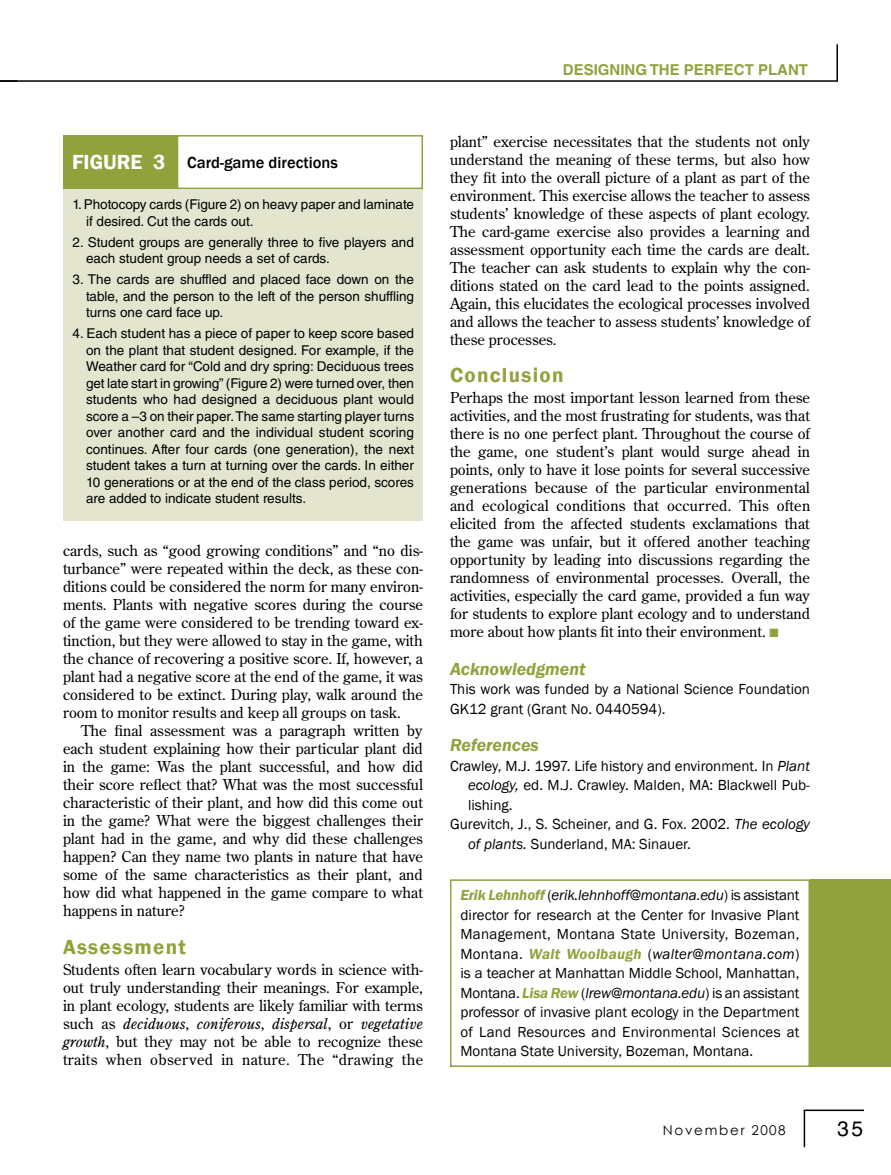
<style>
.page{position:relative;width:891px;height:1175px;background:#fff}
.page>*{position:absolute;margin:0;border:0;box-sizing:border-box;transform-origin:0 0}
.t1{font:600 21px "Franklin Gothic";letter-spacing:.065em;color:#91a23d}
.t2{font:21px "Helvetica LT Std";color:#000}
.t3{font:italic 600 18px "Franklin Gothic";color:#91a23d}
.t4{font:500 16.5px "Franklin Gothic";color:#000}
.t5{font:15px/18px "Century Old Style Std";color:#000;text-align:justify}
.t6{font:15px/19.5px "Franklin Gothic";color:#000}
.t7{font:700 15px "Helvetica LT Std";color:#91a23d}
.t8{font:13.5px/16.5px "Helvetica LT Std";color:#000}
.t9{font:13.5px "Century Gothic";letter-spacing:.13em;color:#000}
.s1{font-weight:600;font-size:21px;color:#fff}
.s2{font-style:italic}
.s3{color:#91a23d}
.s4{font-weight:600;font-style:italic;color:#91a23d}
</style>
<div class="page">
<hr style="left:0;top:80px;width:838px;height:2px;background:#000">
<hr style="left:836px;top:44px;width:2px;height:37px;background:#000">
<hr style="left:804px;top:1109px;width:60px;height:2px;background:#000">
<hr style="left:804px;top:1110px;width:1px;height:37px;background:#000">
<div style="left:177px;top:135px;width:246px;height:54px;border:1px solid #91a23d"></div>
<div style="left:63px;top:135px;width:115px;height:54px;background:#91a23d"></div>
<div style="left:64px;top:189px;width:359px;height:331px;background:#e4e5ce"></div>
<div style="left:450px;top:879px;width:360px;height:187px;border:2px solid #91a23d"></div>
<div style="left:810px;top:879px;width:81px;height:187px;background:#91a23d"></div>
<p class="t4" style="left:72px;top:152px;width:267px"><span class="s1">FIGURE 3</span> Card-game directions</p>
<p class="t8" style="left:86px;top:196px;width:329px;text-indent:-14px">1. Photocopy cards (Figure 2) on heavy paper and laminate if desired. Cut the cards out.</p>
<p class="t8" style="left:86px;top:233px;width:329px;text-indent:-14px">2. Student groups are generally three to five players and each student group needs a set of cards.</p>
<p class="t8" style="left:86px;top:271px;width:329px;text-align:justify;text-indent:-14px">3. The cards are shuffled and placed face down on the table, and the person to the left of the person shuffling turns one card face up.</p>
<p class="t8" style="left:86px;top:325px;width:330px;text-align:justify;text-indent:-14px">4. Each student has a piece of paper to keep score based on the plant that student designed. For example, if the Weather card for “Cold and dry spring: Deciduous trees get late start in growing” (Figure 2) were turned over, then students who had designed a deciduous plant would score a –3 on their paper. The same starting player turns over another card and the individual student scoring continues. After four cards (one generation), the next student takes a turn at turning over the cards. In either 10 generations or at the end of the class period, scores are added to indicate student results.</p>
<p class="t5" style="left:63px;top:541px;width:362px">cards, such as “good growing conditions” and “no dis&shy;turbance” were repeated within the deck, as these con&shy;ditions could be considered the norm for many environ&shy;ments. Plants with negative scores during the course of the game were considered to be trending toward ex&shy;tinction, but they were allowed to stay in the game, with the chance of recovering a positive score. If, however, a plant had a negative score at the end of the game, it was considered to be extinct. During play, walk around the room to monitor results and keep all groups on task.</p>
<p class="t5" style="left:63px;top:721px;width:362px;text-indent:18px">The final assessment was a paragraph written by each student explaining how their particular plant did in the game: Was the plant successful, and how did their score reflect that? What was the most successful characteristic of their plant, and how did this come out in the game? What were the biggest challenges their plant had in the game, and why did these challenges happen? Can they name two plants in nature that have some of the same characteristics as their plant, and how did what happened in the game compare to what happens in nature?</p>
<h1 class="t1" style="left:63px;top:934px;width:125px">Assessment</h1>
<p class="t5" style="left:63px;top:960px;width:362px">Students often learn vocabulary words in science with&shy;out truly understanding their meanings. For example, in plant ecology, students are likely familiar with terms such as <span class="s2">deciduous</span>, <span class="s2">coniferous</span>, <span class="s2">dispersal</span>, or <span class="s2">vegetative growth</span>, but they may not be able to recognize these traits when observed in nature. The “drawing the</p>
<p class="t7" style="left:563px;top:60px;width:247px">DESIGNING THE PERFECT PLANT</p>
<p class="t5" style="left:450px;top:132px;width:362px">plant” exercise necessitates that the students not only understand the meaning of these terms, but also how they fit into the overall picture of a plant as part of the environment. This exercise allows the teacher to assess students’ knowledge of these aspects of plant ecology.<br>The card-game exercise also provides a learning and assessment opportunity each time the cards are dealt.<br>The teacher can ask students to explain why the con&shy;ditions stated on the card lead to the points assigned.<br>Again, this elucidates the ecological processes involved and allows the teacher to assess students’ knowledge of these processes.</p>
<h1 class="t1" style="left:450px;top:362px;width:115px">Conclusion</h1>
<p class="t5" style="left:450px;top:388px;width:362px">Perhaps the most important lesson learned from these activities, and the most frustrating for students, was that there is no one perfect plant. Throughout the course of the game, one student’s plant would surge ahead in points, only to have it lose points for several successive generations because of the particular environmental and ecological conditions that occurred. This often elicited from the affected students exclamations that the game was unfair, but it offered another teaching opportunity by leading into discussions regarding the randomness of environmental processes. Overall, the activities, especially the card game, provided a fun way for students to explore plant ecology and to understand more about how plants fit into their environment. <span class="s3">■</span></p>
<p class="t3" style="left:450px;top:657px;width:137px">Acknowledgment</p>
<p class="t6" style="left:450px;top:680px;width:362px">This work was funded by a National Science Foundation<br>GK12 grant (Grant No. 0440594).</p>
<p class="t3" style="left:450px;top:733px;width:90px">References</p>
<p class="t6" style="left:450px;top:756px;width:361px">Crawley, M.J. 1997. Life history and environment. In <span class="s2">Plant</span></p>
<p class="t6" style="left:468px;top:776px;width:343px"><span class="s2">ecology,</span> ed. M.J. Crawley. Malden, MA: Blackwell Pub-</p>
<p class="t6" style="left:468px;top:795px;width:46px">lishing.</p>
<p class="t6" style="left:450px;top:815px;width:361px">Gurevitch, J., S. Scheiner, and G. Fox. 2002. <span class="s2">The ecology</span></p>
<p class="t6" style="left:468px;top:834px;width:225px"><span class="s2">of plants.</span> Sunderland, MA: Sinauer.</p>
<p class="t6" style="left:460px;top:886px;width:341px;text-align:justify"><span class="s4">Erik Lehnhoff</span> (<span class="s2">erik.lehnhoff@montana.edu</span>) is assistant director for research at the Center for Invasive Plant Management, Montana State University, Bozeman, Montana. <span class="s4">Walt Woolbaugh</span> (<span class="s2">walter@montana.com</span>) is a teacher at Manhattan Middle School, Manhattan, Montana. <span class="s4">Lisa Rew</span> (<span class="s2">lrew@montana.edu</span>) is an assistant professor of invasive plant ecology in the Department of Land Resources and Environmental Sciences at Montana State University, Bozeman, Montana.</p>
<p class="t9" style="left:663px;top:1121px;width:124px">November 2008</p>
<h1 class="t2" style="left:837px;top:1116px;width:28px">35</h1>
</div>
